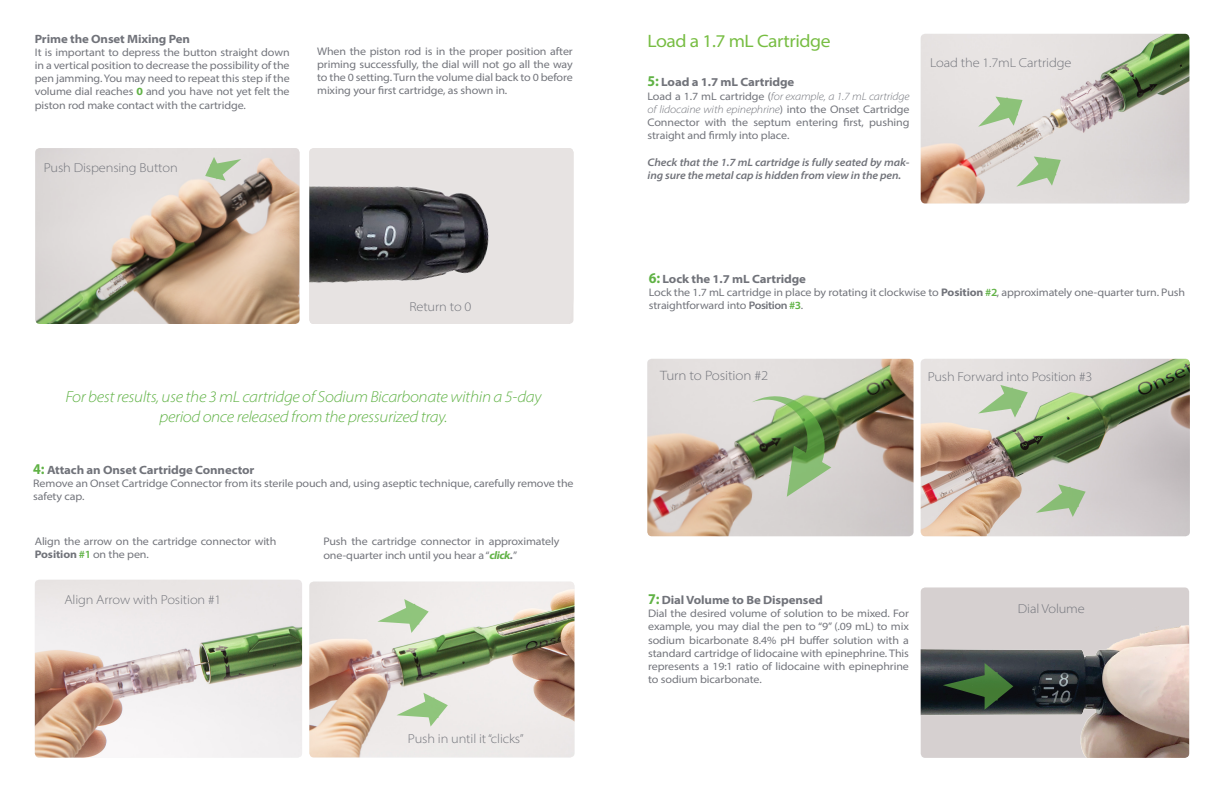
<style>
.page{position:relative;width:1224px;height:792px;background:#fff}
.page>*{position:absolute;margin:0;border:0;box-sizing:border-box;transform-origin:0 0}
.t1{font:semi-expanded 18px "Myriad Pro";letter-spacing:-.025em;color:#77bd42}
.t2{font:italic 300 semi-expanded 16px/19.2px "Myriad Pro";letter-spacing:-.02em;color:#60b245;text-align:center}
.t3{font:300 semi-expanded 13.6px "Myriad Pro";letter-spacing:-.01em;color:#71737a}
.t4{font:300 semi-expanded 13px "Myriad Pro";letter-spacing:-.01em;color:#71737a}
.t5{font:700 semi-expanded 12px "Myriad Pro";letter-spacing:-.01em;color:#71737a}
.t6{font:semi-expanded 11px/13.2px "Myriad Pro";letter-spacing:-.01em;color:#71737a}
.t7{font:italic 600 semi-expanded 11px/13.2px "Myriad Pro";letter-spacing:-.01em;color:#71737a}
.s1{font-weight:700;color:#60b245}
.s2{font-stretch:semi-condensed;font-size:15px;color:#60b245}
.s3{font-weight:700}
.s4{font-weight:600;color:#60b245}
.s5{font-weight:700;font-style:italic;color:#60b245}
.s6{font-weight:700;font-style:italic}
.s7{font-weight:300;font-style:italic}
.s8{font-weight:600}
</style>
<div class="page">
<div style="left:544px;top:148px;width:29px;height:176px;background:#e7e3e2"></div>
<img style="left:309px;top:148px;width:235px;height:176px">
<img style="left:35px;top:580px;width:267px;height:178px">
<img style="left:921px;top:34px;width:268px;height:169px">
<svg style="left:978px;top:97px;width:45px;height:30px"></svg>
<svg style="left:1016px;top:157px;width:45px;height:30px"></svg>
<img style="left:647px;top:359px;width:267px;height:177px">
<svg style="left:752px;top:394px;width:80px;height:103px;background:#8fab7c"></svg>
<img style="left:921px;top:359px;width:269px;height:177px">
<svg style="left:1036px;top:484px;width:50px;height:33px;background:#b8caae"></svg>
<svg style="left:978px;top:385px;width:50px;height:33px;background:#c1d3b6"></svg>
<img style="left:309px;top:582px;width:266px;height:175px">
<div style="left:921px;top:587px;width:268px;height:171px;background:#d6d0d0;border-radius:4px"></div>
<img style="left:921px;top:625px;width:268px;height:133px">
<svg style="left:943px;top:663px;width:70px;height:47px;background:#2f4633"></svg>
<img style="left:35px;top:148px;width:264px;height:176px">
<svg style="left:397px;top:693px;width:51px;height:34px;background:#ccdcc1"></svg>
<svg style="left:377px;top:599px;width:52px;height:34px;background:#cdddc3"></svg>
<svg style="left:205px;top:157px;width:36px;height:24px"></svg>
<p class="t5" style="left:35px;top:31px;width:157px">Prime the Onset Mixing Pen</p>
<p class="t6" style="left:35px;top:45px;width:256px;text-align:justify">It is important to depress the button straight down in a vertical position to decrease the possibility of the pen jamming. You may need to repeat this step if the volume dial reaches <span class="s1">0</span> and you have not yet felt the piston rod make contact with the cartridge.</p>
<p class="t4" style="left:44px;top:160px;width:135px">Push Dispensing Button</p>
<p class="t6" style="left:317px;top:44px;width:257px;text-align:justify">When the piston rod is in the proper position after priming successfully, the dial will not go all the way to the 0 setting. Turn the volume dial back to 0 before mixing your first cartridge, as shown in.</p>
<p class="t4" style="left:409px;top:299px;width:64px">Return to 0</p>
<p class="t2" style="left:66px;top:387px;width:477px">For best results, use the 3 mL cartridge of Sodium Bicarbonate within a 5-day period once released from the pressurized tray.</p>
<p class="t5" style="left:33px;top:462px;width:223px"><span class="s2">4:</span> Attach an Onset Cartridge Connector</p>
<p class="t6" style="left:33px;top:477px;width:542px">Remove an Onset Cartridge Connector from its sterile pouch and, using aseptic technique, carefully remove the safety cap.</p>
<p class="t6" style="left:35px;top:535px;width:243px">Align the arrow on the cartridge connector with<br><span class="s3">Position</span> <span class="s4">#1</span> on the pen.</p>
<p class="t6" style="left:323px;top:535px;width:238px">Push the cartridge connector in approximately one-quarter inch until you hear a “<span class="s5">click</span><span class="s6">.</span>”</p>
<p class="t4" style="left:64px;top:592px;width:159px">Align Arrow with Position #1</p>
<p class="t4" style="left:408px;top:731px;width:117px">Push in until it “clicks”</p>
<p class="t1" style="left:648px;top:29px;width:185px">Load a 1.7 mL Cartridge</p>
<p class="t5" style="left:648px;top:74px;width:148px"><span class="s2">5:</span> Load a 1.7 mL Cartridge</p>
<p class="t6" style="left:648px;top:89px;width:264px;text-align:justify">Load a 1.7 mL cartridge (<span class="s7">for example, a 1.7 mL cartridge of lidocaine with epinephrine</span>) into the Onset Cartridge Connector with the septum entering first, pushing straight and firmly into place.</p>
<p class="t7" style="left:648px;top:155px;width:264px">Check that the 1.7 mL cartridge is fully seated by mak&shy;ing sure the metal cap is hidden from view in the pen.</p>
<p class="t4" style="left:930px;top:55px;width:143px">Load the 1.7mL Cartridge</p>
<p class="t5" style="left:649px;top:271px;width:159px"><span class="s2">6:</span> Lock the 1.7 mL Cartridge</p>
<p class="t6" style="left:649px;top:285px;width:538px">Lock the 1.7 mL cartridge in place by rotating it clockwise to <span class="s3">Position</span> <span class="s4">#2</span>, approximately one-quarter turn. Push straightforward into <span class="s8">Position</span> <span class="s4">#3</span>.</p>
<p class="t3" style="left:660px;top:367px;width:110px">Turn to Position #2</p>
<p class="t4" style="left:928px;top:368px;width:166px">Push Forward into Position #3</p>
<p class="t5" style="left:648px;top:592px;width:176px"><span class="s2">7:</span> Dial Volume to Be Dispensed</p>
<p class="t6" style="left:648px;top:607px;width:262px;text-align:justify">Dial the desired volume of solution to be mixed. For example, you may dial the pen to “9” (.09 mL) to mix sodium bicarbonate 8.4% pH buffer solution with a standard cartridge of lidocaine with epinephrine. This represents a 19:1 ratio of lidocaine with epinephrine to sodium bicarbonate.</p>
<p class="t4" style="left:1018px;top:601px;width:68px">Dial Volume</p>
</div>
